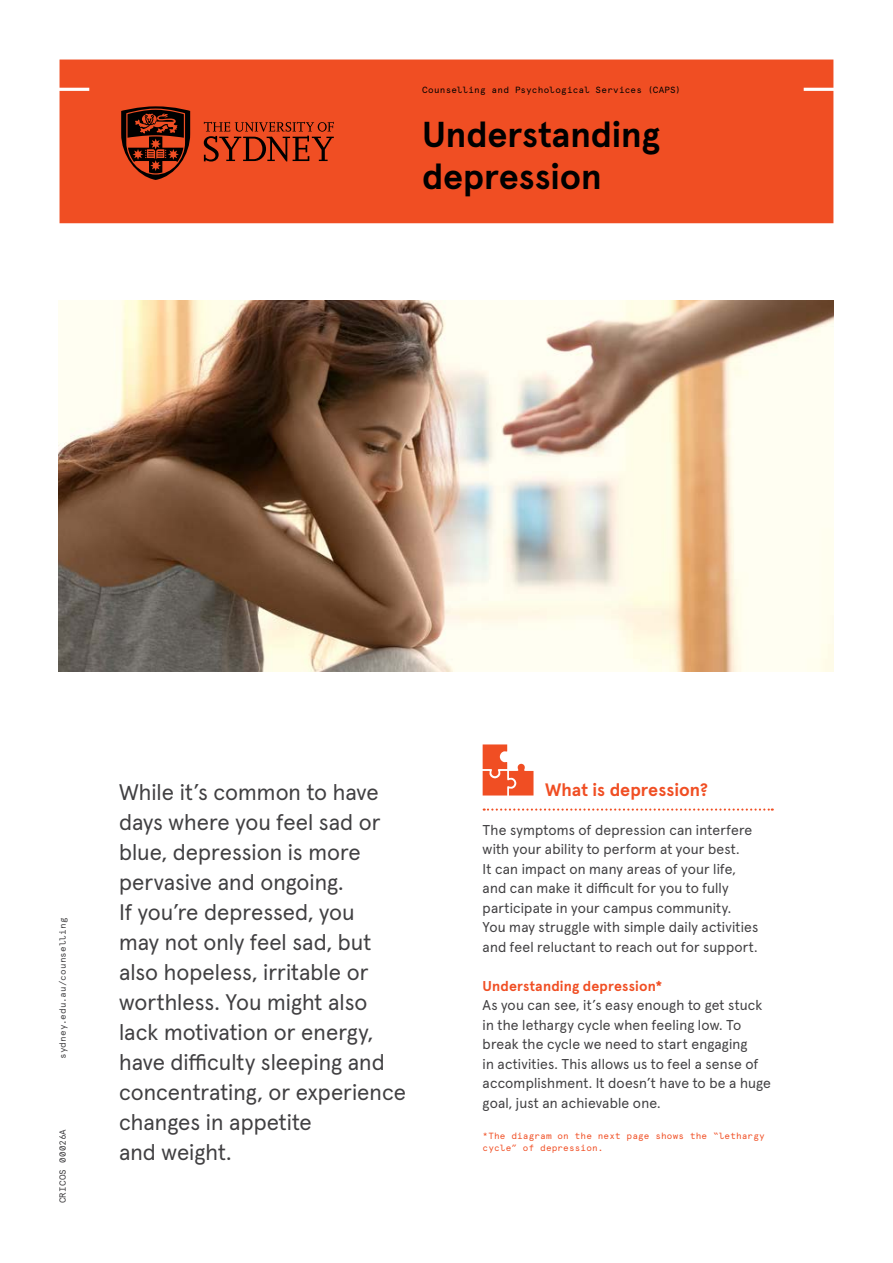
<style>
.page{position:relative;width:893px;height:1263px;background:#fff}
.page>*{position:absolute;margin:0;border:0;box-sizing:border-box;transform-origin:0 0}
.t1{font:700 36px/42px "Apercu Pro";letter-spacing:-.005em;color:#000}
.t2{font:22.5px/30px "Apercu Pro";color:#414042}
.t3{font:700 18px "Apercu Pro";color:#f04e23}
.t4{font:14.25px/19.5px "Apercu Pro";letter-spacing:.01em;color:#414042}
.t5{font:700 14.25px "Apercu Pro";letter-spacing:.01em;color:#f04e23}
.t6{font:9px/12px "Apercu Pro Mono";letter-spacing:.02em;color:#f04e23}
.t7{font:9px "Apercu Pro Mono";letter-spacing:.025em;color:#000}
.t8{font:9px "Apercu Pro Mono";letter-spacing:.03em;color:#414042}
</style>
<div class="page">
<div style="left:60px;top:60px;width:773px;height:163px;background:#f04e23"></div>
<svg style="left:204px;top:122px;width:130px;height:39px;background:#b33a1a"></svg>
<svg style="left:121px;top:106px;width:69px;height:74px;background:#7a2711"></svg>
<svg style="left:484px;top:808px;width:289px;height:3px"></svg>
<img style="left:58px;top:300px;width:775px;height:372px">
<svg style="left:483px;top:744px;width:50px;height:51px"></svg>
<p class="t7" style="left:422px;top:83px;width:260px">Counselling and Psychological Services (CAPS)</p>
<h1 class="t1" style="left:422px;top:111px;width:240px">Understanding depression</h1>
<p class="t8" style="left:56px;top:1059px;width:143px;rotate:-90deg">sydney.edu.au/counselling</p>
<p class="t8" style="left:56px;top:1203px;width:76px;rotate:-90deg">CRICOS 00026A</p>
<p class="t2" style="left:119px;top:775px;width:289px">While it’s common to have days where you feel sad or blue, depression is more pervasive and ongoing.<br>If you’re depressed, you<br>may not only feel sad, but also hopeless, irritable or worthless. You might also lack motivation or energy, have difficulty sleeping and concentrating, or experience changes in appetite<br>and weight.</p>
<p class="t3" style="left:545px;top:775px;width:164px">What is depression?</p>
<p class="t4" style="left:483px;top:819px;width:277px">The symptoms of depression can interfere with your ability to perform at your best.<br>It can impact on many areas of your life, and can make it difficult for you to fully participate in your campus community.<br>You may struggle with simple daily activities and feel reluctant to reach out for support.</p>
<p class="t5" style="left:483px;top:975px;width:181px">Understanding depression*</p>
<p class="t4" style="left:483px;top:994px;width:290px">As you can see, it’s easy enough to get stuck in the lethargy cycle when feeling low. To break the cycle we need to start engaging<br>in activities. This allows us to feel a sense of accomplishment. It doesn’t have to be a huge goal, just an achievable one.</p>
<p class="t6" style="left:483px;top:1129px;width:284px">*The diagram on the next page shows the “lethargy cycle” of depression.</p>
</div>
